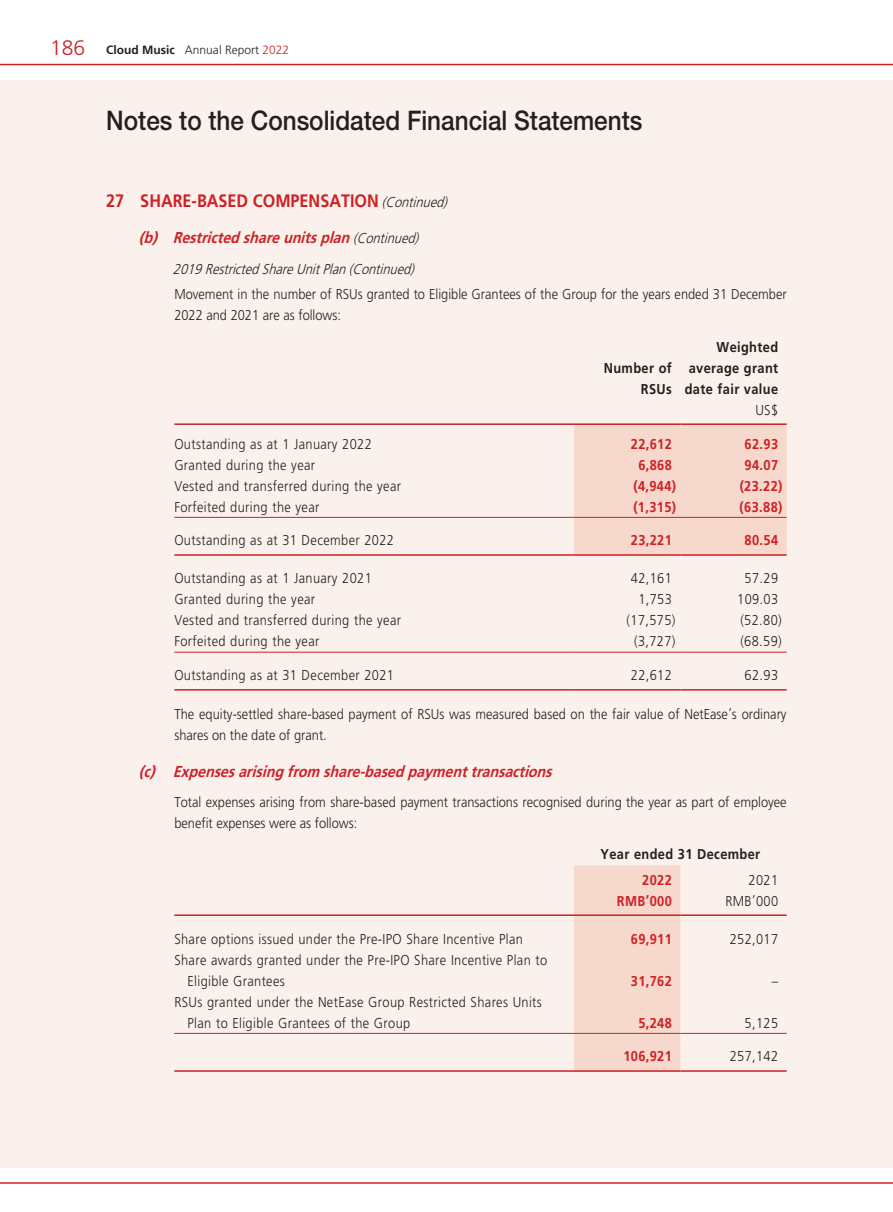
<style>
.page{position:relative;width:893px;height:1212px;background:#fff}
.page>*{position:absolute;margin:0;border:0;box-sizing:border-box;transform-origin:0 0}
.t1{font:500 27px "Helvetica Neue LT Std";color:#231f20;scale:.9 1}
.t2{font:700 18px "Frutiger LT Std";color:#cf2026;scale:.9 1}
.t3{font:italic 700 15.75px "Frutiger LT Std";color:#cf2026;scale:.9 1}
.t4{font:300 14.25px/21px "Frutiger LT Std";letter-spacing:.03em;color:#231f20;scale:.9 1}
.t5{font:300 14.25px/21px "Frutiger LT Std";color:#231f20;scale:.9 1}
.t6{font:700 14.25px "Frutiger LT Std";letter-spacing:.03em;color:#cf2026;scale:.9 1}
.t7{font:700 14.25px/21px "Frutiger LT Std";letter-spacing:.03em;color:#231f20;text-align:right;scale:.9 1}
.t8{font:italic 300 14.25px "Frutiger LT Std";color:#231f20;scale:.9 1}
.t9{font:300 12px "Frutiger LT Std";color:#231f20}
.s1{font-size:21px;color:#cf2026}
.s2{font-weight:700}
.s3{color:#cf2026}
.s4{font-weight:300;font-style:italic;font-size:14.25px;color:#231f20}
.s5{font-weight:300;font-size:14.25px;color:#231f20}
</style>
<div class="page">
<hr style="left:0;top:1182px;width:893px;height:2px;background:#cf2026">
<hr style="left:0;top:64px;width:893px;height:1px;background:#cf2026">
<div style="left:0;top:80px;width:893px;height:1087px;background:#faf1ec"></div>
<div style="left:574px;top:425px;width:213px;height:129px;background:#f6d9cc"></div>
<hr style="left:174px;top:423px;width:400px;height:2px;background:#cf2026">
<hr style="left:574px;top:423px;width:106px;height:2px;background:#cf2026">
<hr style="left:680px;top:423px;width:107px;height:2px;background:#cf2026">
<hr style="left:174px;top:517px;width:400px;height:1px;background:#cf2026">
<hr style="left:574px;top:517px;width:106px;height:1px;background:#cf2026">
<hr style="left:680px;top:517px;width:107px;height:1px;background:#cf2026">
<hr style="left:174px;top:554px;width:400px;height:2px;background:#cf2026">
<hr style="left:574px;top:554px;width:106px;height:2px;background:#cf2026">
<hr style="left:680px;top:554px;width:107px;height:2px;background:#cf2026">
<hr style="left:174px;top:652px;width:400px;height:1px;background:#cf2026">
<hr style="left:574px;top:652px;width:106px;height:1px;background:#cf2026">
<hr style="left:680px;top:652px;width:107px;height:1px;background:#cf2026">
<hr style="left:174px;top:689px;width:400px;height:1px;background:#cf2026">
<hr style="left:574px;top:689px;width:106px;height:1px;background:#cf2026">
<hr style="left:680px;top:689px;width:107px;height:1px;background:#cf2026">
<div style="left:574px;top:865px;width:106px;height:205px;background:#f6d9cc"></div>
<hr style="left:174px;top:914px;width:400px;height:2px;background:#cf2026">
<hr style="left:574px;top:914px;width:106px;height:2px;background:#cf2026">
<hr style="left:680px;top:914px;width:107px;height:2px;background:#cf2026">
<hr style="left:174px;top:1033px;width:400px;height:1px;background:#cf2026">
<hr style="left:574px;top:1033px;width:106px;height:1px;background:#cf2026">
<hr style="left:680px;top:1033px;width:107px;height:1px;background:#cf2026">
<hr style="left:174px;top:1070px;width:400px;height:2px;background:#cf2026">
<hr style="left:574px;top:1070px;width:106px;height:2px;background:#cf2026">
<hr style="left:680px;top:1070px;width:107px;height:2px;background:#cf2026">
<p class="t9" style="left:50px;top:43px;width:240px"><span class="s1">186</span> <span class="s2">Cloud Music</span> Annual Report <span class="s3">2022</span></p>
<h1 class="t1" style="left:106px;top:105px;width:597px">Notes to the Consolidated Financial Statements</h1>
<p class="t2" style="left:106px;top:191px;width:385px">27 SHARE-BASED COMPENSATION <span class="s4">(Continued)</span></p>
<p class="t3" style="left:139px;top:228px;width:317px">(b) Restrictedshareunitsplan<span class="s5">(Continued)</span></p>
<p class="t8" style="left:173px;top:261px;width:274px">2019RestrictedShareUnitPlan(Continued)</p>
<p class="t5" style="left:174px;top:284px;width:682px">Movement in the number of RSUs granted to Eligible Grantees of the Group for the years ended 31 December<br>2022 and 2021 are as follows:</p>
<p class="t7" style="left:604px;top:357px;width:77px">Number of<br>RSUs</p>
<p class="t7" style="left:685px;top:336px;width:105px;text-align:justify;text-indent:32px">Weighted average grant date fair value</p>
<p class="t4" style="left:755px;top:399px;width:27px">US$</p>
<p class="t4" style="left:174px;top:433px;width:221px">Outstanding as at 1 January 2022</p>
<p class="t6" style="left:631px;top:435px;width:47px">22,612</p>
<p class="t6" style="left:745px;top:435px;width:39px">62.93</p>
<p class="t4" style="left:174px;top:454px;width:158px">Granted during the year</p>
<p class="t6" style="left:638px;top:456px;width:39px">6,868</p>
<p class="t6" style="left:745px;top:456px;width:39px">94.07</p>
<p class="t4" style="left:174px;top:475px;width:253px">Vested and transferred during the year</p>
<p class="t6" style="left:633px;top:477px;width:49px">(4,944)</p>
<p class="t6" style="left:740px;top:477px;width:49px">(23.22)</p>
<p class="t4" style="left:174px;top:496px;width:163px">Forfeited during the year</p>
<p class="t6" style="left:633px;top:498px;width:49px">(1,315)</p>
<p class="t6" style="left:740px;top:498px;width:49px">(63.88)</p>
<p class="t4" style="left:174px;top:530px;width:246px">Outstanding as at 31 December 2022</p>
<p class="t6" style="left:631px;top:532px;width:47px">23,221</p>
<p class="t6" style="left:745px;top:532px;width:39px">80.54</p>
<p class="t4" style="left:174px;top:568px;width:221px">Outstanding as at 1 January 2021</p>
<p class="t4" style="left:631px;top:568px;width:47px">42,161</p>
<p class="t4" style="left:745px;top:568px;width:39px">57.29</p>
<p class="t4" style="left:174px;top:589px;width:158px">Granted during the year</p>
<p class="t4" style="left:638px;top:589px;width:39px">1,753</p>
<p class="t4" style="left:737px;top:589px;width:47px">109.03</p>
<p class="t4" style="left:174px;top:610px;width:253px">Vested and transferred during the year</p>
<p class="t4" style="left:627px;top:610px;width:56px">(17,575)</p>
<p class="t4" style="left:740px;top:610px;width:47px">(52.80)</p>
<p class="t4" style="left:174px;top:631px;width:163px">Forfeited during the year</p>
<p class="t4" style="left:634px;top:631px;width:47px">(3,727)</p>
<p class="t4" style="left:740px;top:631px;width:47px">(68.59)</p>
<p class="t4" style="left:174px;top:665px;width:246px">Outstanding as at 31 December 2021</p>
<p class="t4" style="left:631px;top:665px;width:47px">22,612</p>
<p class="t4" style="left:745px;top:665px;width:39px">62.93</p>
<p class="t5" style="left:174px;top:703px;width:682px">The equity-settled share-based payment of RSUs was measured based on the fair value of NetEase’s ordinary shares on the date of grant.</p>
<p class="t3" style="left:139px;top:762px;width:466px">(c) Expensesarisingfrom share-basedpaymenttransactions</p>
<p class="t5" style="left:174px;top:791px;width:682px">Total expenses arising from share-based payment transactions recognised during the year as part of employee benefit expenses were as follows:</p>
<p class="t7" style="left:600px;top:844px;width:179px">Year ended 31 December</p>
<p class="t6" style="left:642px;top:871px;width:34px">2022</p>
<p class="t4" style="left:749px;top:869px;width:34px">2021</p>
<p class="t6" style="left:617px;top:892px;width:62px">RMB’000</p>
<p class="t4" style="left:725px;top:890px;width:60px">RMB’000</p>
<p class="t4" style="left:174px;top:928px;width:389px">Share options issued under the Pre-IPO Share Incentive Plan</p>
<p class="t6" style="left:631px;top:930px;width:47px">69,911</p>
<p class="t4" style="left:730px;top:928px;width:55px">252,017</p>
<p class="t4" style="left:188px;top:949px;width:401px;text-indent:-13px">Share awards granted under the Pre-IPO Share Incentive Plan to<br>Eligible Grantees</p>
<p class="t6" style="left:631px;top:972px;width:47px">31,762</p>
<p class="t4" style="left:772px;top:970px;width:9px">–</p>
<p class="t4" style="left:188px;top:991px;width:395px;text-indent:-13px">RSUs granted under the NetEase Group Restricted Shares Units<br>Plan to Eligible Grantees of the Group</p>
<p class="t6" style="left:638px;top:1014px;width:39px">5,248</p>
<p class="t4" style="left:745px;top:1012px;width:39px">5,125</p>
<p class="t6" style="left:623px;top:1048px;width:55px">106,921</p>
<p class="t4" style="left:730px;top:1046px;width:55px">257,142</p>
</div>
